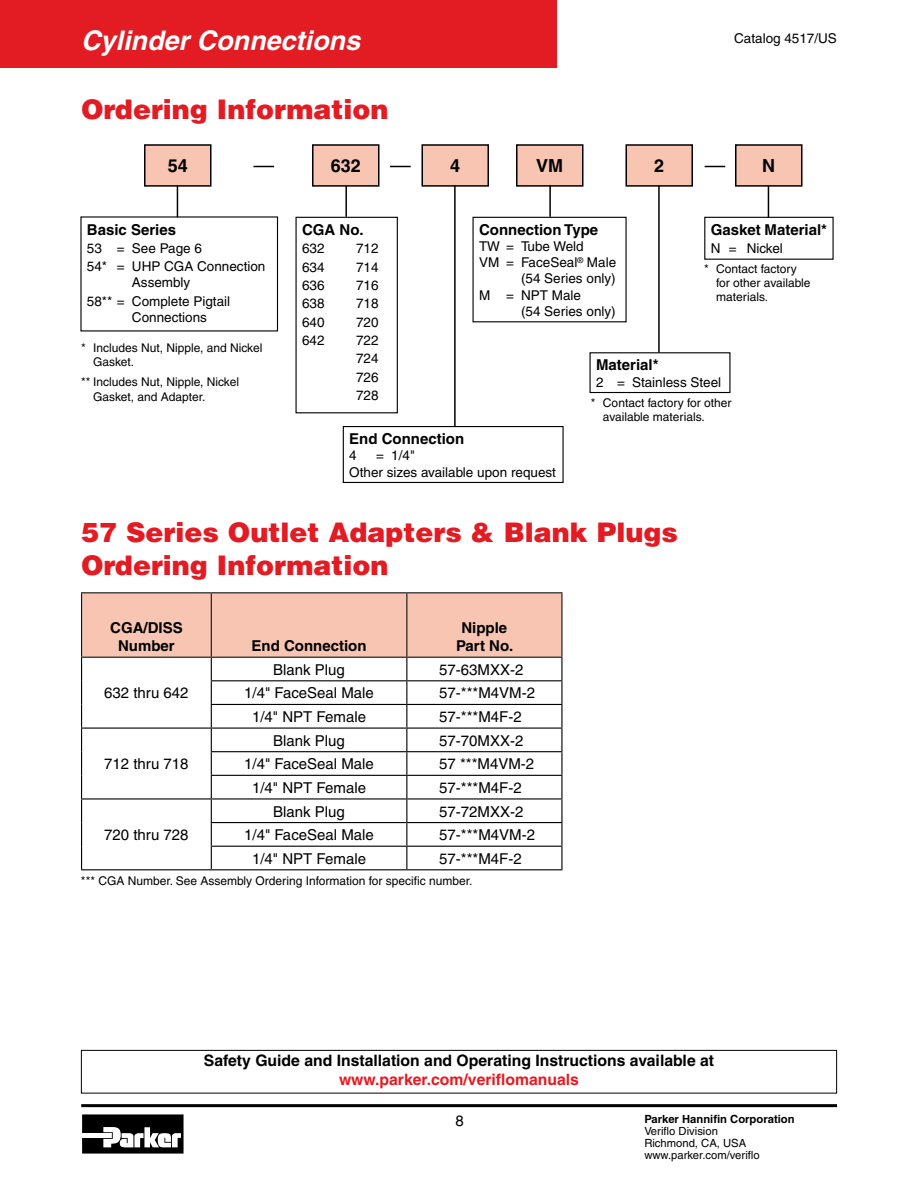
<style>
.page{position:relative;width:918px;height:1188px;background:#fff}
.page>*{position:absolute;margin:0;border:0;box-sizing:border-box;transform-origin:0 0}
.t1{font:900 27px/32.4px "Helvetica";color:#e31b23}
.t2{font:italic 700 27px "Helvetica";color:#fff}
.t3{font:700 18px "Helvetica";color:#000}
.t4{font:700 15.75px "Helvetica";color:#000}
.t5{font:700 15.75px "Helvetica";color:#e31b23}
.t6{font:15px "Helvetica";color:#000}
.t7{font:700 15px/18px "Helvetica";color:#000;text-align:center}
.t8{font:13.5px/18.3px "Helvetica";color:#000}
.t9{font:12px/14.4px "Helvetica";color:#000}
.t10{font:11.25px/12px "Helvetica";color:#000}
.t11{font:700 11.25px "Helvetica";color:#000}
</style>
<div class="page">
<svg style="left:82px;top:1114px;width:102px;height:40px"></svg>
<div style="left:0;top:0;width:556px;height:68px;background:#e31b23"></div>
<hr style="left:81px;top:1104px;width:756px;height:3px;background:#000">
<div style="left:422px;top:145px;width:66px;height:41px;background:#f7c5b2"></div>
<div style="left:422px;top:144px;width:67px;height:43px;border:2px solid #000"></div>
<div style="left:145px;top:145px;width:66px;height:41px;background:#f7c5b2"></div>
<div style="left:144px;top:144px;width:68px;height:43px;border:2px solid #000"></div>
<hr style="left:345px;top:186px;width:2px;height:31px;background:#000">
<hr style="left:454px;top:186px;width:2px;height:240px;background:#000">
<hr style="left:177px;top:186px;width:1px;height:31px;background:#000">
<div style="left:296px;top:217px;width:102px;height:196px;border:1px solid #000"></div>
<div style="left:590px;top:352px;width:140px;height:41px;border:1px solid #000"></div>
<div style="left:472px;top:217px;width:155px;height:105px;border:1px solid #000"></div>
<div style="left:343px;top:426px;width:221px;height:57px;border:1px solid #000"></div>
<div style="left:313px;top:145px;width:66px;height:41px;background:#f7c5b2"></div>
<div style="left:312px;top:144px;width:68px;height:43px;border:2px solid #000"></div>
<div style="left:517px;top:145px;width:66px;height:41px;background:#f7c5b2"></div>
<div style="left:516px;top:144px;width:68px;height:43px;border:2px solid #000"></div>
<div style="left:704px;top:217px;width:130px;height:43px;border:1px solid #000"></div>
<hr style="left:549px;top:185px;width:2px;height:32px;background:#000">
<div style="left:626px;top:145px;width:66px;height:41px;background:#f7c5b2"></div>
<div style="left:626px;top:144px;width:67px;height:43px;border:2px solid #000"></div>
<hr style="left:658px;top:186px;width:2px;height:167px;background:#000">
<div style="left:736px;top:145px;width:66px;height:41px;background:#f7c5b2"></div>
<div style="left:735px;top:144px;width:67px;height:43px;border:2px solid #000"></div>
<hr style="left:768px;top:186px;width:1px;height:31px;background:#000">
<svg style="left:705px;top:166px;width:20px;height:1px"></svg>
<svg style="left:390px;top:166px;width:21px;height:1px"></svg>
<svg style="left:254px;top:166px;width:20px;height:1px"></svg>
<hr style="left:81px;top:592px;width:130px;height:1px;background:#141414">
<hr style="left:211px;top:592px;width:196px;height:1px;background:#141414">
<hr style="left:407px;top:592px;width:155px;height:1px;background:#141414">
<svg style="left:81px;top:593px;width:481px;height:276px"></svg>
<hr style="left:81px;top:869px;width:130px;height:1px;background:#000">
<hr style="left:211px;top:869px;width:196px;height:1px;background:#000">
<hr style="left:407px;top:869px;width:155px;height:1px;background:#000">
<div style="left:81px;top:1050px;width:756px;height:44px;border:1px solid #000"></div>
<h1 class="t2" style="left:81px;top:24px;width:281px">Cylinder Connections</h1>
<h1 class="t1" style="left:81px;top:92px;width:309px">Ordering Information</h1>
<h2 class="t3" style="left:168px;top:155px;width:22px">54</h2>
<h2 class="t3" style="left:450px;top:155px;width:12px">4</h2>
<h2 class="t3" style="left:331px;top:155px;width:32px">632</h2>
<h2 class="t3" style="left:536px;top:155px;width:28px">VM</h2>
<p class="t8" style="left:734px;top:29px;width:104px">Catalog 4517/US</p>
<h2 class="t3" style="left:654px;top:155px;width:12px">2</h2>
<h2 class="t3" style="left:762px;top:155px;width:14px">N</h2>
<p class="t7" style="left:87px;top:220px;width:91px">Basic Series</p>
<p class="t8" style="left:87px;top:239px;width:180px">53 = See Page 6<br>54* = UHP CGA Connection</p>
<p class="t8" style="left:87px;top:274px;width:145px;text-align:center">Assembly<br>58** = Complete Pigtail</p>
<p class="t8" style="left:132px;top:308px;width:77px">Connections</p>
<p class="t9" style="left:93px;top:341px;width:171px;text-indent:-12px">* Includes Nut, Nipple, and Nickel<br>Gasket.</p>
<p class="t9" style="left:93px;top:375px;width:148px;text-indent:-12px">** Includes Nut, Nipple, Nickel<br>Gasket, and Adapter.</p>
<p class="t7" style="left:302px;top:220px;width:63px">CGA No.</p>
<p class="t8" style="left:302px;top:239px;width:24px">632</p>
<p class="t8" style="left:356px;top:239px;width:24px">712</p>
<p class="t8" style="left:302px;top:258px;width:24px">634</p>
<p class="t8" style="left:356px;top:258px;width:24px">714</p>
<p class="t8" style="left:302px;top:276px;width:24px">636</p>
<p class="t8" style="left:356px;top:276px;width:24px">716</p>
<p class="t8" style="left:302px;top:294px;width:24px">638</p>
<p class="t8" style="left:356px;top:294px;width:24px">718</p>
<p class="t8" style="left:302px;top:313px;width:24px">640</p>
<p class="t8" style="left:356px;top:313px;width:24px">720</p>
<p class="t8" style="left:302px;top:331px;width:24px">642</p>
<p class="t8" style="left:356px;top:331px;width:24px;text-align:justify">722<br>724<br>726<br>728</p>
<p class="t7" style="left:479px;top:220px;width:121px">Connection Type</p>
<p class="t8" style="left:479px;top:237px;width:106px">TW = Tube Weld</p>
<p class="t8" style="left:479px;top:253px;width:139px">VM = FaceSeal<sup>®</sup> Male</p>
<p class="t8" style="left:521px;top:270px;width:96px">(54 Series only)</p>
<p class="t8" style="left:479px;top:286px;width:104px">M = NPT Male</p>
<p class="t8" style="left:521px;top:302px;width:96px">(54 Series only)</p>
<p class="t7" style="left:711px;top:220px;width:118px">Gasket Material*</p>
<p class="t8" style="left:711px;top:239px;width:74px">N = Nickel</p>
<p class="t9" style="left:716px;top:261px;width:96px;text-indent:-12px">* Contact factory for other available materials.</p>
<p class="t7" style="left:596px;top:356px;width:64px">Material*</p>
<p class="t8" style="left:596px;top:373px;width:127px">2 = Stainless Steel</p>
<p class="t9" style="left:603px;top:395px;width:130px;text-indent:-12px">* Contact factory for other available materials.</p>
<p class="t7" style="left:349px;top:430px;width:117px">End Connection</p>
<p class="t8" style="left:349px;top:446px;width:9px">4</p>
<p class="t8" style="left:349px;top:447px;width:208px;line-height:16.2px;text-indent:27px">= 1/4"<br>Other sizes available upon request</p>
<h1 class="t1" style="left:81px;top:516px;width:598px">57 Series Outlet Adapters &amp; Blank Plugs<br>Ordering Information</h1>
<p class="t7" style="left:110px;top:619px;width:74px">CGA/DISS<br>Number</p>
<p class="t6" style="left:104px;top:684px;width:86px">632 thru 642</p>
<p class="t6" style="left:104px;top:755px;width:86px">712 thru 718</p>
<p class="t7" style="left:252px;top:637px;width:117px">End Connection</p>
<p class="t7" style="left:456px;top:619px;width:59px">Nipple<br>Part No.</p>
<p class="t6" style="left:273px;top:661px;width:73px">Blank Plug</p>
<p class="t6" style="left:439px;top:661px;width:86px">57-63MXX-2</p>
<p class="t6" style="left:244px;top:684px;width:131px">1/4" FaceSeal Male</p>
<p class="t6" style="left:439px;top:684px;width:97px">57-***M4VM-2</p>
<p class="t6" style="left:252px;top:708px;width:116px">1/4" NPT Female</p>
<p class="t6" style="left:439px;top:708px;width:84px">57-***M4F-2</p>
<p class="t6" style="left:273px;top:732px;width:73px">Blank Plug</p>
<p class="t6" style="left:439px;top:732px;width:86px">57-70MXX-2</p>
<p class="t6" style="left:244px;top:755px;width:131px">1/4" FaceSeal Male</p>
<p class="t6" style="left:439px;top:755px;width:97px">57 ***M4VM-2</p>
<p class="t6" style="left:252px;top:779px;width:116px">1/4" NPT Female</p>
<p class="t6" style="left:439px;top:779px;width:84px">57-***M4F-2</p>
<p class="t6" style="left:273px;top:803px;width:73px">Blank Plug</p>
<p class="t6" style="left:439px;top:803px;width:86px">57-72MXX-2</p>
<p class="t6" style="left:244px;top:826px;width:131px">1/4" FaceSeal Male</p>
<p class="t6" style="left:439px;top:826px;width:97px">57-***M4VM-2</p>
<p class="t6" style="left:252px;top:850px;width:116px">1/4" NPT Female</p>
<p class="t6" style="left:439px;top:850px;width:84px">57-***M4F-2</p>
<p class="t9" style="left:81px;top:873px;width:393px">*** CGA Number. See Assembly Ordering Information for specific number.</p>
<p class="t6" style="left:104px;top:826px;width:86px">720 thru 728</p>
<p class="t4" style="left:204px;top:1051px;width:512px">Safety Guide and Installation and Operating Instructions available at</p>
<p class="t5" style="left:339px;top:1070px;width:241px">www.parker.com/veriflomanuals</p>
<p class="t6" style="left:456px;top:1113px;width:10px">8</p>
<p class="t11" style="left:644px;top:1112px;width:152px">Parker Hannifin Corporation</p>
<p class="t10" style="left:644px;top:1125px;width:117px">Veriflo Division<br>Richmond, CA, USA www.parker.com/veriflo</p>
</div>
